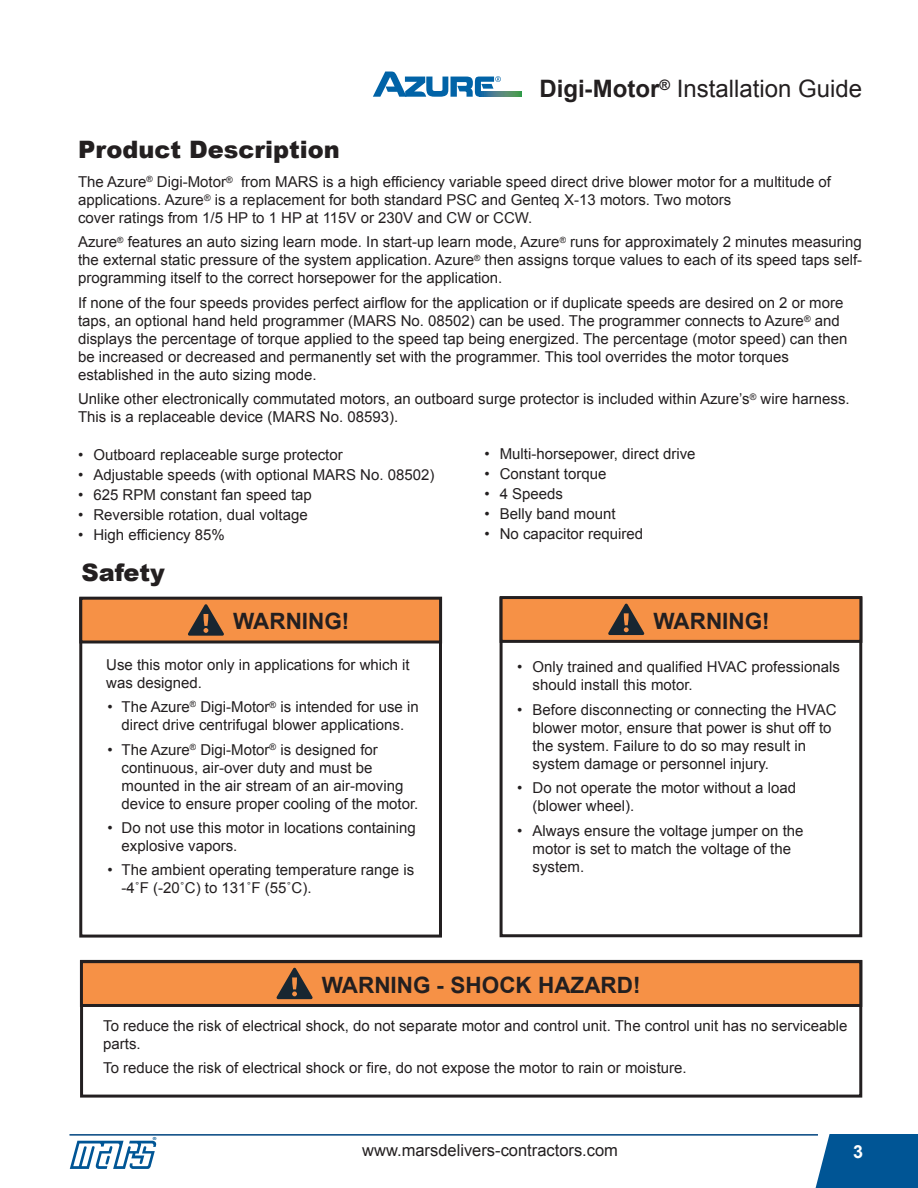
<style>
.page{position:relative;width:918px;height:1188px;background:#fff}
.page>*{position:absolute;margin:0;border:0;box-sizing:border-box;transform-origin:0 0}
.t1{font:24px "Arial";color:#231f20}
.t2{font:900 24px "Arial";color:#231f20}
.t3{font:700 22.5px "Arial";color:#231f20}
.t4{font:700 18px "Arial";color:#fff}
.t5{font:16.5px "Arial";color:#231f20}
.t6{font:15px/18px "Arial";color:#231f20}
.t7{font:700 4.2px "Helvetica Neue";color:#005595;scale:1.1 1}
.s1{font-weight:700}
</style>
<div class="page">
<svg style="left:815px;top:1134px;width:103px;height:54px;background:#12619c"></svg>
<svg style="left:70px;top:1141px;width:86px;height:28px"></svg>
<hr style="left:69px;top:1134px;width:749px;height:2px;background:#01457f">
<svg style="left:501px;top:91px;width:20px;height:6px"></svg>
<svg style="left:373px;top:72px;width:128px;height:25px"></svg>
<svg style="left:79px;top:596px;width:784px;height:502px"></svg>
<div style="left:81px;top:598px;width:360px;height:44px;background:#f69146"></div>
<div style="left:79px;top:597px;width:363px;height:47px;border:3px solid #231f20"></div>
<svg style="left:188px;top:604px;width:36px;height:32px"></svg>
<div style="left:501px;top:598px;width:360px;height:43px;background:#f69146"></div>
<div style="left:500px;top:596px;width:362px;height:47px;border:3px solid #231f20"></div>
<svg style="left:608px;top:604px;width:36px;height:31px"></svg>
<div style="left:81px;top:962px;width:780px;height:43px;background:#f69146"></div>
<div style="left:80px;top:960px;width:782px;height:47px;border:3px solid #231f20"></div>
<svg style="left:276px;top:968px;width:37px;height:31px"></svg>
<h1 class="t1" style="left:540px;top:75px;width:324px"><span class="s1">Digi-Motor</span><sup>®</sup> Installation Guide</h1>
<h1 class="t2" style="left:78px;top:131px;width:263px">Product Description</h1>
<p class="t6" style="left:78px;top:173px;width:754px">The Azure<sup>®</sup> Digi-Motor<sup>®</sup> from MARS is a high efficiency variable speed direct drive blower motor for a multitude of applications. Azure<sup>®</sup> is a replacement for both standard PSC and Genteq X-13 motors. Two motors<br>cover ratings from 1/5 HP to 1 HP at 115V or 230V and CW or CCW.</p>
<p class="t6" style="left:78px;top:233px;width:786px;text-align:justify">Azure<sup>®</sup> features an auto sizing learn mode. In start-up learn mode, Azure<sup>®</sup> runs for approximately 2 minutes measuring the external static pressure of the system application. Azure<sup>®</sup> then assigns torque values to each of its speed taps self&shy;programming itself to the correct horsepower for the application.</p>
<p class="t6" style="left:78px;top:294px;width:771px">If none of the four speeds provides perfect airflow for the application or if duplicate speeds are desired on 2 or more taps, an optional hand held programmer (MARS No. 08502) can be used. The programmer connects to Azure<sup>®</sup> and displays the percentage of torque applied to the speed tap being energized. The percentage (motor speed) can then be increased or decreased and permanently set with the programmer. This tool overrides the motor torques established in the auto sizing mode.</p>
<p class="t6" style="left:78px;top:390px;width:773px">Unlike other electronically commutated motors, an outboard surge protector is included within Azure’s<sup>®</sup> wire harness.<br>This is a replaceable device (MARS No. 08593).</p>
<p class="t6" style="left:78px;top:446px;width:266px">• Outboard replaceable surge protector</p>
<p class="t6" style="left:78px;top:466px;width:358px">• Adjustable speeds (with optional MARS No. 08502)</p>
<p class="t6" style="left:78px;top:486px;width:235px">• 625 RPM constant fan speed tap</p>
<p class="t6" style="left:78px;top:506px;width:231px">• Reversible rotation, dual voltage</p>
<p class="t6" style="left:78px;top:526px;width:148px">• High efficiency 85%</p>
<p class="t6" style="left:484px;top:444px;width:213px">• Multi-horsepower, direct drive</p>
<p class="t6" style="left:484px;top:464px;width:124px">• Constant torque</p>
<p class="t6" style="left:484px;top:485px;width:80px">• 4 Speeds</p>
<p class="t6" style="left:484px;top:505px;width:133px">• Belly band mount</p>
<p class="t6" style="left:484px;top:525px;width:160px">• No capacitor required</p>
<h1 class="t2" style="left:81px;top:555px;width:85px">Safety</h1>
<h2 class="t3" style="left:233px;top:609px;width:118px">WARNING!</h2>
<h2 class="t3" style="left:654px;top:608px;width:118px">WARNING!</h2>
<p class="t6" style="left:106px;top:655px;width:305px">Use this motor only in applications for which it was designed.</p>
<p class="t6" style="left:107px;top:698px;width:313px;text-align:center">• The Azure<sup>®</sup> Digi-Motor<sup>®</sup> is intended for use in direct drive centrifugal blower applications.</p>
<p class="t6" style="left:122px;top:740px;width:298px;text-indent:-14px">• The Azure<sup>®</sup> Digi-Motor<sup>®</sup> is designed for continuous, air-over duty and must be mounted in the air stream of an air-moving device to ensure proper cooling of the motor.</p>
<p class="t6" style="left:122px;top:819px;width:296px;text-indent:-14px">• Do not use this motor in locations containing explosive vapors.</p>
<p class="t6" style="left:122px;top:861px;width:294px;text-indent:-14px">• The ambient operating temperature range is -4˚F (-20˚C) to 131˚F (55˚C).</p>
<p class="t6" style="left:533px;top:658px;width:309px;text-indent:-15px">• Only trained and qualified HVAC professionals should install this motor.</p>
<p class="t6" style="left:533px;top:701px;width:306px;text-indent:-15px">• Before disconnecting or connecting the HVAC blower motor, ensure that power is shut off to the system. Failure to do so may result in system damage or personnel injury.</p>
<p class="t6" style="left:533px;top:779px;width:265px;text-indent:-15px">• Do not operate the motor without a load (blower wheel).</p>
<p class="t6" style="left:533px;top:822px;width:272px;text-indent:-15px">• Always ensure the voltage jumper on the motor is set to match the voltage of the system.</p>
<h2 class="t3" style="left:322px;top:972px;width:320px">WARNING - SHOCK HAZARD!</h2>
<p class="t6" style="left:103px;top:1017px;width:746px">To reduce the risk of electrical shock, do not separate motor and control unit. The control unit has no serviceable parts.</p>
<p class="t6" style="left:103px;top:1059px;width:585px">To reduce the risk of electrical shock or fire, do not expose the motor to rain or moisture.</p>
<p class="t7" style="left:153px;top:1137px;width:5px">®</p>
<p class="t5" style="left:362px;top:1141px;width:257px">www.marsdelivers-contractors.com</p>
<p class="t4" style="left:853px;top:1142px;width:12px">3</p>
</div>
